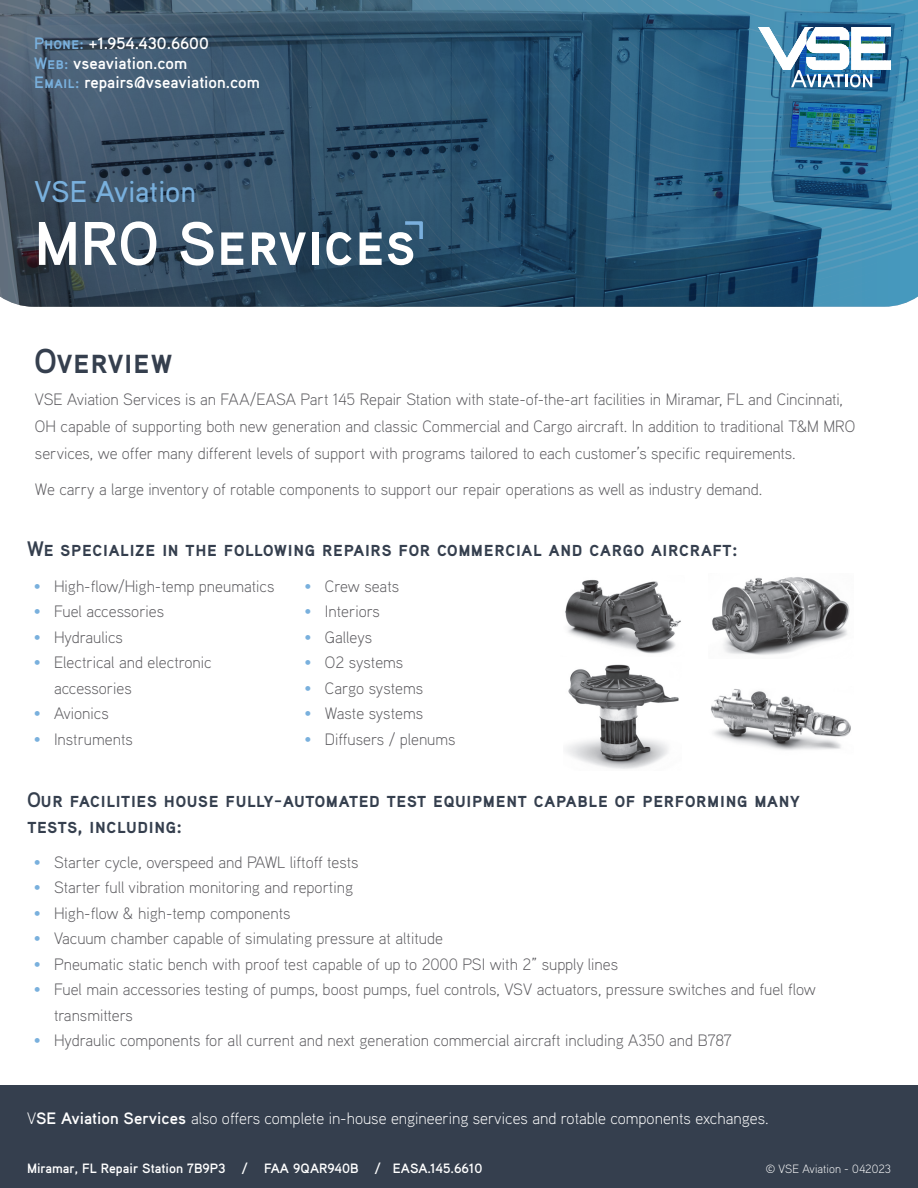
<style>
.page{position:relative;width:918px;height:1188px;background:#fff}
.page>*{position:absolute;margin:0;border:0;box-sizing:border-box;transform-origin:0 0}
.t1{font:61.5px "Aaux Pro Bold SC";color:#fff}
.t2{font:34.5px "Aaux Pro Bold SC";color:#353f4e}
.t3{font:30px "Aaux Pro Medium OSF";color:#79b0dd}
.t4{font:21px/25.2px "Aaux Pro Bold SC";color:#353f4e}
.t5{font:300 16.5px/27px "Aaux Pro";color:#5c5b5f}
.t6{font:300 16.5px "Aaux Pro";color:#fff}
.t7{font:700 16.5px "Aaux Pro";color:#fff}
.t8{font:700 13.5px "Aaux Pro";color:#fff}
.t9{font:300 12px "Aaux Pro";color:#fff}
.s1{font-family:"Aaux Pro Bold SC";font-weight:400;color:#79b0dd}
.s2{color:#79b0dd}
.s3{font-weight:700}
</style>
<div class="page">
<div style="left:0;top:1085px;width:918px;height:103px;background:#353f4e"></div>
<img style="left:0;top:0;width:918px;height:307px">
<svg style="left:455px;top:0;width:463px;height:87px;background:#427594"></svg>
<svg style="left:405px;top:221px;width:18px;height:18px"></svg>
<img style="left:565px;top:579px;width:116px;height:75px">
<img style="left:712px;top:577px;width:138px;height:78px">
<img style="left:566px;top:664px;width:113px;height:105px">
<img style="left:711px;top:689px;width:140px;height:61px">
<p class="t7" style="left:34px;top:32px;width:176px"><span class="s1">Phone:</span> +1.954.430.6600</p>
<p class="t7" style="left:34px;top:52px;width:154px"><span class="s1">Web:</span> vseaviation.com</p>
<p class="t7" style="left:34px;top:72px;width:227px"><span class="s1">Email:</span> repairs@vseaviation.com</p>
<p class="t3" style="left:34px;top:173px;width:163px">VSE Aviation</p>
<p class="t1" style="left:34px;top:204px;width:384px">MRO Services</p>
<p class="t2" style="left:34px;top:339px;width:140px">Overview</p>
<p class="t5" style="left:35px;top:385px;width:822px">VSE Aviation Services is an FAA/EASA Part 145 Repair Station with state-of-the-art facilities in Miramar, FL and Cincinnati,<br>OH capable of supporting both new generation and classic Commercial and Cargo aircraft. In addition to traditional T&amp;M MRO services, we offer many different levels of support with programs tailored to each customer’s specific requirements.</p>
<p class="t5" style="left:35px;top:475px;width:729px">We carry a large inventory of rotable components to support our repair operations as well as industry demand.</p>
<p class="t4" style="left:27px;top:536px;width:712px">We specialize in the following repairs for commercial and cargo aircraft:</p>
<p class="t5" style="left:34px;top:572px;width:242px"><span class="s2">•</span> High-flow/High-temp pneumatics</p>
<p class="t5" style="left:34px;top:597px;width:132px"><span class="s2">•</span> Fuel accessories</p>
<p class="t5" style="left:34px;top:623px;width:91px"><span class="s2">•</span> Hydraulics</p>
<p class="t5" style="left:54px;top:649px;width:159px;line-height:25.5px;text-indent:-20px"><span class="s2">•</span> Electrical and electronic accessories</p>
<p class="t5" style="left:34px;top:699px;width:77px"><span class="s2">•</span> Avionics</p>
<p class="t5" style="left:34px;top:725px;width:101px"><span class="s2">•</span> Instruments</p>
<p class="t5" style="left:305px;top:572px;width:96px"><span class="s2">•</span> Crew seats</p>
<p class="t5" style="left:305px;top:597px;width:77px"><span class="s2">•</span> Interiors</p>
<p class="t5" style="left:305px;top:623px;width:69px"><span class="s2">•</span> Galleys</p>
<p class="t5" style="left:305px;top:648px;width:100px"><span class="s2">•</span> O2 systems</p>
<p class="t5" style="left:305px;top:674px;width:120px"><span class="s2">•</span> Cargo systems</p>
<p class="t5" style="left:305px;top:699px;width:120px"><span class="s2">•</span> Waste systems</p>
<p class="t5" style="left:305px;top:725px;width:152px"><span class="s2">•</span> Diffusers / plenums</p>
<p class="t4" style="left:27px;top:787px;width:775px">Our facilities house fully-automated test equipment capable of performing many tests, including:</p>
<p class="t5" style="left:34px;top:848px;width:326px"><span class="s2">•</span> Starter cycle, overspeed and PAWL liftoff tests</p>
<p class="t5" style="left:34px;top:873px;width:321px"><span class="s2">•</span> Starter full vibration monitoring and reporting</p>
<p class="t5" style="left:34px;top:899px;width:258px"><span class="s2">•</span> High-flow &amp; high-temp components</p>
<p class="t5" style="left:34px;top:924px;width:411px"><span class="s2">•</span> Vacuum chamber capable of simulating pressure at altitude</p>
<p class="t5" style="left:34px;top:950px;width:586px"><span class="s2">•</span> Pneumatic static bench with proof test capable of up to 2000 PSI with 2” supply lines</p>
<p class="t5" style="left:54px;top:976px;width:763px;line-height:25.5px;text-indent:-20px"><span class="s2">•</span> Fuel main accessories testing of pumps, boost pumps, fuel controls, VSV actuators, pressure switches and fuel flow transmitters</p>
<p class="t5" style="left:34px;top:1026px;width:700px"><span class="s2">•</span> Hydraulic components for all current and next generation commercial aircraft including A350 and B787</p>
<p class="t6" style="left:27px;top:1108px;width:743px">V<span class="s3">SE Aviation Services</span> also offers complete in-house engineering services and rotable components exchanges.</p>
<p class="t9" style="left:766px;top:1161px;width:127px">© VSE Aviation - 042023</p>
<p class="t8" style="left:27px;top:1160px;width:457px">Miramar, FL Repair Station 7B9P3 / FAA 9QAR940B / EASA.145.6610</p>
</div>
